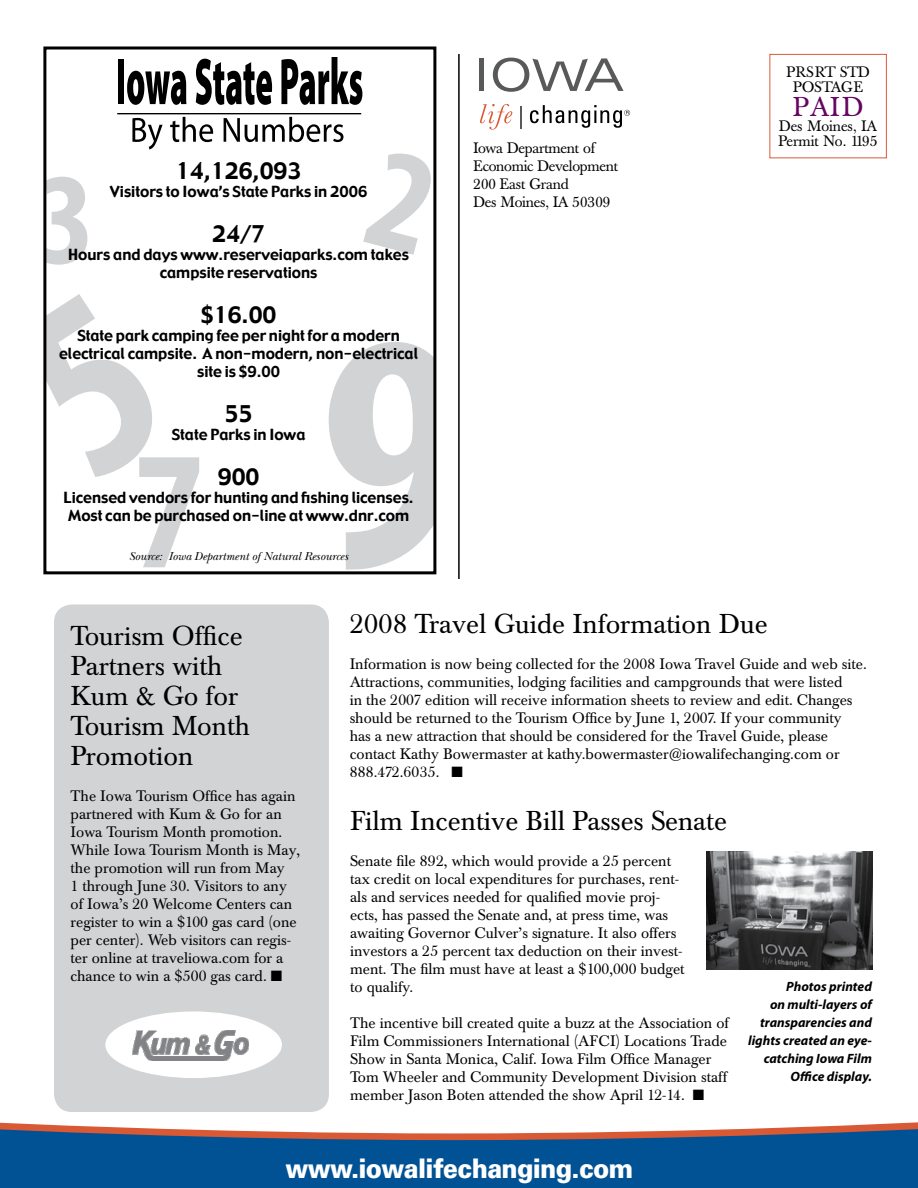
<style>
.page{position:relative;width:918px;height:1188px;background:#fff}
.page>*{position:absolute;margin:0;border:0;box-sizing:border-box;transform-origin:0 0}
.t1{font:27px/30px "Baskerville BE";color:#000}
.t2{font:900 27px "Univers";letter-spacing:-.025em;color:#fff;scale:.9 1}
.t3{font:27px "Baskerville";color:#650360}
.t4{font:22.5px "Gadget";color:#000}
.t5{font:15px/18px "Baskerville BE";color:#000}
.t6{font:15px/18px "Gadget";color:#000;text-align:center}
.t7{font:15px/18px "Baskerville";letter-spacing:-.015em;color:#000}
.t8{font:15px/15px "Baskerville";letter-spacing:.02em;color:#000;text-align:center}
.t9{font:italic 700 13.5px/18px "Myriad Pro";color:#000;text-align:right}
.t10{font:italic 12px "New Baskerville";color:#000}
</style>
<div class="page">
<div style="left:54px;top:604px;width:275px;height:508px;background:#d1d3d4;border-radius:18px"></div>
<svg style="left:0;top:1122px;width:918px;height:7px"></svg>
<svg style="left:0;top:1129px;width:918px;height:59px;background:#1c578f"></svg>
<svg style="left:480px;top:104px;width:32px;height:26px"></svg>
<svg style="left:521px;top:106px;width:1px;height:23px"></svg>
<hr style="left:480px;top:58px;width:4px;height:33px;background:#58595b">
<svg style="left:493px;top:58px;width:131px;height:34px"></svg>
<svg style="left:530px;top:105px;width:100px;height:23px"></svg>
<div style="left:769px;top:54px;width:118px;height:104px;border:1px solid #d95935"></div>
<hr style="left:458px;top:54px;width:2px;height:525px;background:#000">
<svg style="left:132px;top:118px;width:31px;height:31px"></svg>
<svg style="left:170px;top:117px;width:43px;height:25px"></svg>
<svg style="left:224px;top:117px;width:119px;height:25px"></svg>
<svg style="left:363px;top:153px;width:68px;height:102px"></svg>
<svg style="left:47px;top:294px;width:152px;height:273px"></svg>
<svg style="left:329px;top:342px;width:103px;height:228px"></svg>
<svg style="left:47px;top:177px;width:40px;height:88px"></svg>
<hr style="left:117px;top:113px;width:244px;height:1px;background:#000">
<div style="left:118px;top:59px;width:6px;height:45px;background:#000"></div>
<svg style="left:127px;top:71px;width:59px;height:34px"></svg>
<svg style="left:196px;top:59px;width:76px;height:46px"></svg>
<svg style="left:281px;top:57px;width:81px;height:48px"></svg>
<div style="left:43px;top:46px;width:393px;height:528px;border:3px solid #000"></div>
<img style="left:706px;top:852px;width:166px;height:117px">
<div style="left:105px;top:1011px;width:177px;height:67px;background:#fff;border-radius:50%"></div>
<img style="left:133px;top:1030px;width:115px;height:30px">
<h2 class="t4" style="left:176px;top:157px;width:127px">14,126,093</h2>
<p class="t6" style="left:110px;top:184px;width:259px">Visitors to Iowa’s State Parks in 2006</p>
<h2 class="t4" style="left:212px;top:220px;width:54px">24/7</h2>
<p class="t6" style="left:68px;top:247px;width:342px">Hours and days www.reserveiaparks.com takes campsite reservations</p>
<h2 class="t4" style="left:201px;top:301px;width:77px">$16.00</h2>
<p class="t6" style="left:59px;top:328px;width:361px">State park camping fee per night for a modern electrical campsite. A non-modern, non-electrical site is $9.00</p>
<h2 class="t4" style="left:225px;top:400px;width:29px">55</h2>
<p class="t6" style="left:172px;top:427px;width:135px">State Parks in Iowa</p>
<h2 class="t4" style="left:218px;top:463px;width:43px">900</h2>
<p class="t6" style="left:64px;top:490px;width:352px">Licensed vendors for hunting and fishing licenses.<br>Most can be purchased on-line at www.dnr.com</p>
<p class="t10" style="left:129px;top:549px;width:220px">Source: Iowa Department of Natural Resources</p>
<p class="t7" style="left:474px;top:139px;width:146px">Iowa Department of<br>Economic Development<br>200 East Grand<br>Des Moines, IA 50309</p>
<p class="t8" style="left:786px;top:65px;width:85px">PRSRT STD<br>Postage</p>
<h1 class="t3" style="left:793px;top:91px;width:72px">PAID</h1>
<p class="t7" style="left:779px;top:119px;width:100px;line-height:15px">Des Moines, IA<br>Permit No. 1195</p>
<h1 class="t1" style="left:71px;top:621px;width:181px">Tourism Office<br>Partners with<br>Kum &amp; Go for<br>Tourism Month<br>Promotion</h1>
<p class="t5" style="left:71px;top:787px;width:231px">The Iowa Tourism Office has again partnered with Kum &amp; Go for an<br>Iowa Tourism Month promotion.<br>While Iowa Tourism Month is May, the promotion will run from May<br>1 through June 30. Visitors to any of Iowa’s 20 Welcome Centers can register to win a $100 gas card (one per center). Web visitors can regis&shy;ter online at traveliowa.com for a chance to win a $500 gas card. ■</p>
<h1 class="t1" style="left:350px;top:609px;width:420px">2008 Travel Guide Information Due</h1>
<p class="t5" style="left:350px;top:655px;width:519px">Information is now being collected for the 2008 Iowa Travel Guide and web site.<br>Attractions, communities, lodging facilities and campgrounds that were listed<br>in the 2007 edition will receive information sheets to review and edit. Changes should be returned to the Tourism Office by June 1, 2007. If your community<br>has a new attraction that should be considered for the Travel Guide, please contact Kathy Bowermaster at kathy.bowermaster@iowalifechanging.com or 888.472.6035. ■</p>
<h1 class="t1" style="left:350px;top:807px;width:378px">Film Incentive Bill Passes Senate</h1>
<p class="t5" style="left:350px;top:853px;width:336px">Senate file 892, which would provide a 25 percent tax credit on local expenditures for purchases, rent&shy;als and services needed for qualified movie proj&shy;ects, has passed the Senate and, at press time, was awaiting Governor Culver’s signature. It also offers investors a 25 percent tax deduction on their invest&shy;ment. The film must have at least a $100,000 budget to qualify.</p>
<p class="t5" style="left:350px;top:1015px;width:380px">The incentive bill created quite a buzz at the Association of Film Commissioners International (AFCI) Locations Trade Show in Santa Monica, Calif. Iowa Film Office Manager Tom Wheeler and Community Development Division staff member Jason Boten attended the show April 12-14. ■</p>
<p class="t9" style="left:748px;top:977px;width:125px">Photos printed<br>on multi-layers of transparencies and lights created an eye&shy;catching Iowa Film<br>Office display.</p>
<h1 class="t2" style="left:285px;top:1151px;width:388px">www.iowalifechanging.com</h1>
</div>
